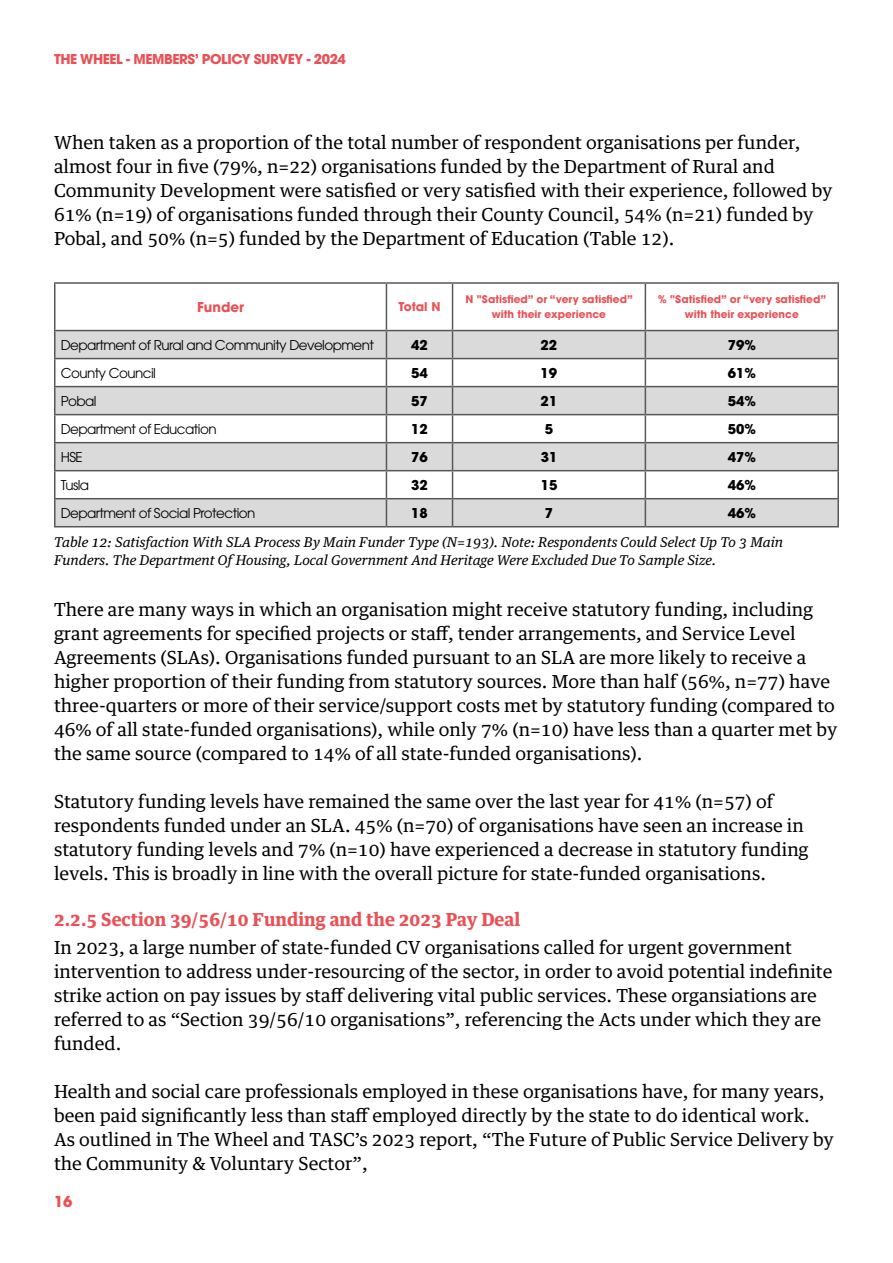
<style>
.page{position:relative;width:893px;height:1263px;background:#fff}
.page>*{position:absolute;margin:0;border:0;box-sizing:border-box;transform-origin:0 0}
.t1{font:18px/24px "Guardian Egyptian Text";color:#000}
.t2{font:700 18px "Guardian Egyptian Text";color:#e95156}
.t3{font:700 15px "ITC Avant Garde Pro";color:#e95156}
.t4{font:italic 13.5px/18px "Guardian Egyptian Text";color:#000}
.t5{font:13.5px "ITC Avant Garde Pro";letter-spacing:-.04em;color:#000}
.t6{font:700 13.5px "ITC Avant Garde Pro";color:#000}
.t7{font:700 13.5px "ITC Avant Garde Pro";letter-spacing:-.03em;color:#e95156}
.t8{font:700 12px "ITC Avant Garde Pro";letter-spacing:-.015em;color:#e95156}
.t9{font:700 10.5px/15px "ITC Avant Garde Pro";color:#e95156;text-align:center}
</style>
<div class="page">
<svg style="left:55px;top:331px;width:782px;height:195px;fill:#dadada"></svg>
<hr style="left:54px;top:358px;width:332px;height:1px;background:#575756">
<hr style="left:386px;top:358px;width:67px;height:1px;background:#575756">
<hr style="left:453px;top:358px;width:192px;height:1px;background:#575756">
<hr style="left:837px;top:331px;width:2px;height:27px;background:#575756">
<hr style="left:645px;top:358px;width:194px;height:1px;background:#575756">
<hr style="left:54px;top:386px;width:332px;height:1px;background:#575756">
<hr style="left:386px;top:386px;width:67px;height:1px;background:#575756">
<hr style="left:453px;top:386px;width:192px;height:1px;background:#575756">
<hr style="left:837px;top:359px;width:2px;height:27px;background:#575756">
<hr style="left:645px;top:386px;width:194px;height:1px;background:#575756">
<hr style="left:54px;top:414px;width:332px;height:1px;background:#575756">
<hr style="left:386px;top:414px;width:67px;height:1px;background:#575756">
<hr style="left:453px;top:414px;width:192px;height:1px;background:#575756">
<hr style="left:837px;top:387px;width:2px;height:27px;background:#575756">
<hr style="left:645px;top:414px;width:194px;height:1px;background:#575756">
<hr style="left:54px;top:442px;width:332px;height:1px;background:#575756">
<hr style="left:386px;top:442px;width:67px;height:1px;background:#575756">
<hr style="left:453px;top:442px;width:192px;height:1px;background:#575756">
<hr style="left:837px;top:415px;width:2px;height:27px;background:#575756">
<hr style="left:645px;top:442px;width:194px;height:1px;background:#575756">
<hr style="left:54px;top:470px;width:332px;height:1px;background:#575756">
<hr style="left:386px;top:470px;width:67px;height:1px;background:#575756">
<hr style="left:453px;top:470px;width:192px;height:1px;background:#575756">
<hr style="left:837px;top:443px;width:2px;height:27px;background:#575756">
<hr style="left:645px;top:470px;width:194px;height:1px;background:#575756">
<hr style="left:54px;top:498px;width:332px;height:1px;background:#575756">
<hr style="left:386px;top:498px;width:67px;height:1px;background:#575756">
<hr style="left:453px;top:498px;width:192px;height:1px;background:#575756">
<hr style="left:837px;top:471px;width:2px;height:27px;background:#575756">
<hr style="left:645px;top:498px;width:194px;height:1px;background:#575756">
<svg style="left:54px;top:331px;width:1px;height:195px"></svg>
<svg style="left:386px;top:331px;width:1px;height:195px"></svg>
<hr style="left:54px;top:526px;width:332px;height:1px;background:#575756">
<svg style="left:452px;top:331px;width:1px;height:195px"></svg>
<hr style="left:386px;top:526px;width:67px;height:1px;background:#575756">
<svg style="left:645px;top:331px;width:1px;height:195px"></svg>
<hr style="left:453px;top:526px;width:192px;height:1px;background:#575756">
<hr style="left:837px;top:499px;width:2px;height:27px;background:#575756">
<hr style="left:645px;top:526px;width:194px;height:1px;background:#575756">
<hr style="left:54px;top:282px;width:332px;height:2px;background:#575756">
<hr style="left:54px;top:284px;width:1px;height:46px;background:#575756">
<hr style="left:386px;top:282px;width:67px;height:2px;background:#575756">
<hr style="left:386px;top:284px;width:1px;height:46px;background:#575756">
<hr style="left:453px;top:282px;width:192px;height:2px;background:#575756">
<hr style="left:452px;top:284px;width:1px;height:46px;background:#575756">
<hr style="left:645px;top:282px;width:194px;height:2px;background:#575756">
<hr style="left:645px;top:284px;width:1px;height:46px;background:#575756">
<hr style="left:837px;top:284px;width:2px;height:46px;background:#575756">
<hr style="left:54px;top:330px;width:332px;height:1px;background:#575756">
<hr style="left:386px;top:330px;width:67px;height:1px;background:#575756">
<hr style="left:453px;top:330px;width:192px;height:1px;background:#575756">
<hr style="left:645px;top:330px;width:194px;height:1px;background:#575756">
<p class="t7" style="left:54px;top:50px;width:293px">THE WHEEL - MEMBERS’ POLICY SURVEY - 2024</p>
<p class="t1" style="left:54px;top:129px;width:780px">When taken as a proportion of the total number of respondent organisations per funder, almost four in five (79%, n=22) organisations funded by the Department of Rural and Community Development were satisfied or very satisfied with their experience, followed by 61% (n=19) of organisations funded through their County Council, 54% (n=21) funded by Pobal, and 50% (n=5) funded by the Department of Education (Table 12).</p>
<p class="t7" style="left:197px;top:298px;width:48px">Funder</p>
<p class="t8" style="left:398px;top:299px;width:43px">Total N</p>
<p class="t9" style="left:466px;top:292px;width:169px">N "Satisfied” or “very satisfied” with their experience</p>
<p class="t9" style="left:658px;top:292px;width:170px">% "Satisfied” or “very satisfied” with their experience</p>
<p class="t5" style="left:61px;top:336px;width:315px">Department of Rural and Community Development</p>
<p class="t6" style="left:411px;top:336px;width:18px">42</p>
<p class="t6" style="left:541px;top:336px;width:18px">22</p>
<p class="t6" style="left:728px;top:336px;width:30px">79%</p>
<p class="t5" style="left:61px;top:364px;width:97px">County Council</p>
<p class="t6" style="left:411px;top:364px;width:18px">54</p>
<p class="t6" style="left:541px;top:364px;width:18px">19</p>
<p class="t6" style="left:728px;top:364px;width:30px">61%</p>
<p class="t5" style="left:61px;top:392px;width:37px">Pobal</p>
<p class="t6" style="left:411px;top:392px;width:18px">57</p>
<p class="t6" style="left:541px;top:392px;width:18px">21</p>
<p class="t6" style="left:728px;top:392px;width:30px">54%</p>
<p class="t5" style="left:61px;top:420px;width:157px">Department of Education</p>
<p class="t6" style="left:411px;top:420px;width:18px">12</p>
<p class="t6" style="left:545px;top:420px;width:10px">5</p>
<p class="t6" style="left:728px;top:420px;width:30px">50%</p>
<p class="t5" style="left:61px;top:448px;width:24px">HSE</p>
<p class="t6" style="left:411px;top:448px;width:18px">76</p>
<p class="t6" style="left:541px;top:448px;width:18px">31</p>
<p class="t6" style="left:728px;top:448px;width:30px">47%</p>
<p class="t5" style="left:61px;top:476px;width:30px">Tusla</p>
<p class="t6" style="left:411px;top:476px;width:18px">32</p>
<p class="t6" style="left:541px;top:476px;width:18px">15</p>
<p class="t6" style="left:728px;top:476px;width:30px">46%</p>
<p class="t5" style="left:61px;top:504px;width:196px">Department of Social Protection</p>
<p class="t6" style="left:411px;top:504px;width:18px">18</p>
<p class="t6" style="left:545px;top:504px;width:10px">7</p>
<p class="t6" style="left:728px;top:504px;width:30px">46%</p>
<p class="t4" style="left:54px;top:531px;width:731px">Table 12: Satisfaction With SLA Process By Main Funder Type (N=193). Note: Respondents Could Select Up To 3 Main<br>Funders. The Department Of Housing, Local Government And Heritage Were Excluded Due To Sample Size.</p>
<p class="t1" style="left:54px;top:595px;width:785px">There are many ways in which an organisation might receive statutory funding, including grant agreements for specified projects or staff, tender arrangements, and Service Level Agreements (SLAs). Organisations funded pursuant to an SLA are more likely to receive a higher proportion of their funding from statutory sources. More than half (56%, n=77) have three-quarters or more of their service/support costs met by statutory funding (compared to 46% of all state-funded organisations), while only 7% (n=10) have less than a quarter met by the same source (compared to 14% of all state-funded organisations).</p>
<p class="t1" style="left:54px;top:787px;width:756px">Statutory funding levels have remained the same over the last year for 41% (n=57) of respondents funded under an SLA. 45% (n=70) of organisations have seen an increase in statutory funding levels and 7% (n=10) have experienced a decrease in statutory funding levels. This is broadly in line with the overall picture for state-funded organisations.</p>
<p class="t2" style="left:54px;top:905px;width:468px">2.2.5 Section 39/56/10 Funding and the 2023 Pay Deal</p>
<p class="t1" style="left:54px;top:934px;width:780px">In 2023, a large number of state-funded CV organisations called for urgent government intervention to address under-resourcing of the sector, in order to avoid potential indefinite strike action on pay issues by staff delivering vital public services. These organsiations are referred to as “Section 39/56/10 organisations”, referencing the Acts under which they are funded.</p>
<p class="t1" style="left:54px;top:1078px;width:781px">Health and social care professionals employed in these organisations have, for many years, been paid significantly less than staff employed directly by the state to do identical work.<br>As outlined in The Wheel and TASC’s 2023 report, “The Future of Public Service Delivery by the Community &amp; Voluntary Sector”,</p>
<p class="t3" style="left:54px;top:1191px;width:20px">16</p>
</div>
